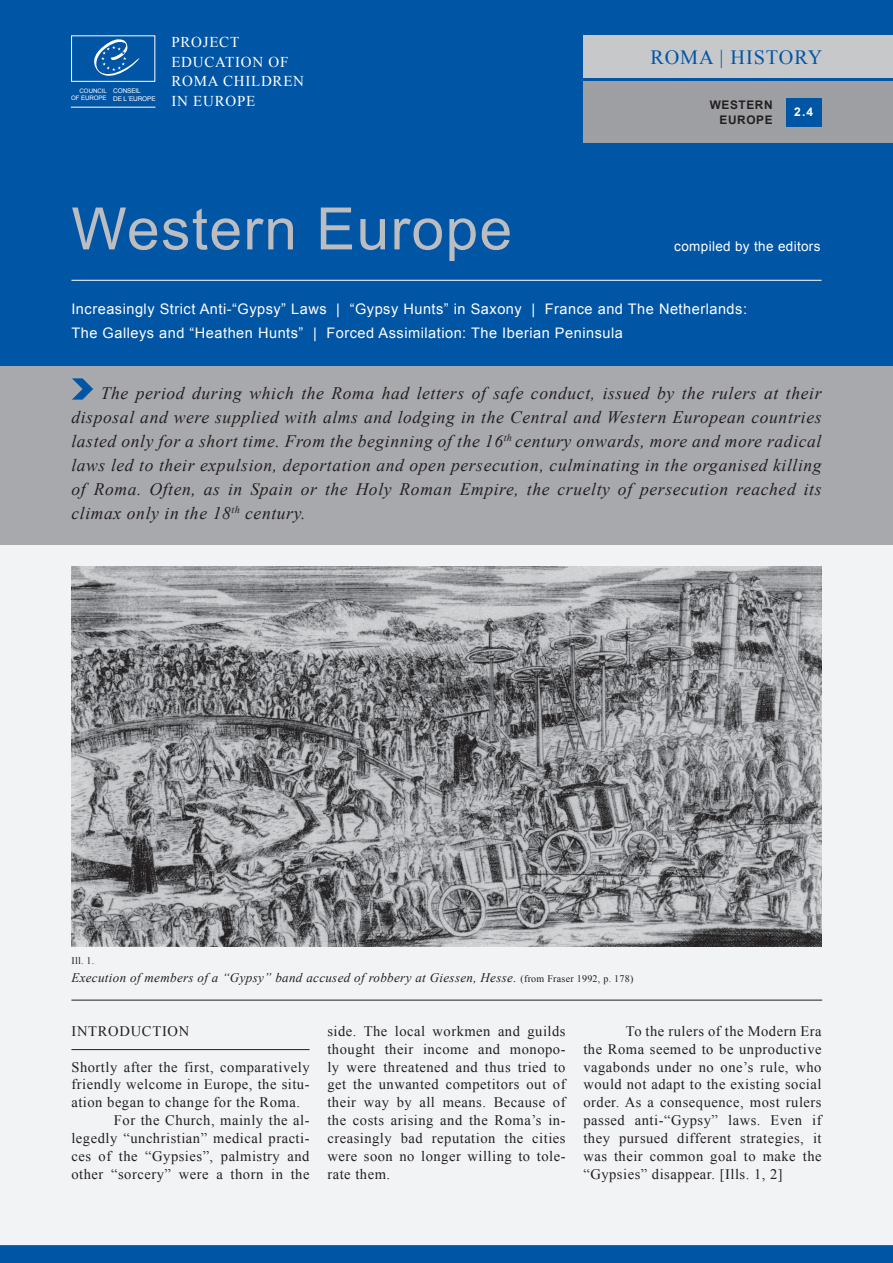
<style>
.page{position:relative;width:893px;height:1263px;background:#fff}
.page>*{position:absolute;margin:0;border:0;box-sizing:border-box;transform-origin:0 0}
.t1{font:58.5px "Arial";letter-spacing:.025em;color:#bcbdc0}
.t2{font:20.25px "Times New Roman";letter-spacing:.045em;color:#0155a5}
.t3{font:italic 17.55px/24px "Times New Roman";letter-spacing:.035em;color:#231f20;text-align:justify}
.t4{font:15px/19.5px "Times New Roman";letter-spacing:.05em;color:#fff}
.t5{font:14.55px/17.9px "Times New Roman";letter-spacing:.035em;color:#231f20;text-align:justify}
.t6{font:14.55px/24px "Arial";letter-spacing:.035em;color:#fff}
.t7{font:13.5px "Arial";letter-spacing:.025em;color:#fff}
.t8{font:italic 13.05px "Times New Roman";letter-spacing:.025em;color:#231f20}
.t9{font:700 12px "Arial";color:#fff}
.t10{font:700 11.85px/15px "Arial";letter-spacing:.05em;color:#231f20;text-align:right}
.t11{font:10.05px "Times New Roman";color:#231f20}
.t12{font:6.45px/7.6px "Arial";letter-spacing:-.025em;color:#fff}
.t13{font:6.15px/7.6px "Arial";letter-spacing:-.01em;color:#fff;text-align:right}
.s1{font-style:normal;font-size:10.05px}
</style>
<div class="page">
<div style="left:0;top:536px;width:893px;height:722px;background:#f2f3f4"></div>
<div style="left:0;top:0;width:893px;height:380px;background:#0155a5"></div>
<hr style="left:71px;top:107px;width:84px;height:1px;background:#fff">
<svg style="left:90px;top:39px;width:49px;height:43px"></svg>
<div style="left:583px;top:81px;width:310px;height:62px;background:#9d9fa2"></div>
<div style="left:583px;top:36px;width:310px;height:42px;background:#c7c8ca"></div>
<div style="left:786px;top:98px;width:35px;height:28px;background:#0155a5"></div>
<hr style="left:71px;top:1000px;width:751px;height:1px;background:#231f20">
<hr style="left:71px;top:1049px;width:239px;height:1px;background:#231f20">
<div style="left:0;top:1245px;width:893px;height:18px;background:#0155a5"></div>
<hr style="left:71px;top:280px;width:750px;height:1px;background:#fff">
<img style="left:71px;top:566px;width:750px;height:380px">
<div style="left:0;top:366px;width:893px;height:179px;background:#a8a9ad"></div>
<svg style="left:72px;top:378px;width:21px;height:22px"></svg>
<p class="t13" style="left:71px;top:87px;width:37px">Council of Europe</p>
<p class="t12" style="left:113px;top:87px;width:43px">Conseil<br>de l´Europe</p>
<p class="t4" style="left:171px;top:32px;width:134px">Project<br>Education of<br>Roma Children in Europe</p>
<h1 class="t1" style="left:71px;top:191px;width:442px">Western Europe</h1>
<h2 class="t2" style="left:650px;top:44px;width:173px">Roma | History</h2>
<p class="t9" style="left:794px;top:104px;width:21px">2.4</p>
<p class="t10" style="left:710px;top:98px;width:64px">WESTERN<br>EUROPE</p>
<p class="t7" style="left:674px;top:237px;width:148px">compiled by the editors</p>
<p class="t6" style="left:71px;top:298px;width:677px">I ncreasingly Strict Anti-“Gypsy” Laws | “Gypsy Hunts” in Saxony | France and The N etherlands:<br>The Galleys and “Heathen Hunts” | Forced Assimilation: The I berian Peninsula</p>
<p class="t3" style="left:71px;top:381px;width:752px;text-indent:29px">The period during which the Roma had letters of safe conduct, issued by the rulers at their disposal and were supplied with alms and lodging in the Central and Western European countries lasted only for a short time. From the beginning of the 16<sup>th</sup> century onwards, more and more radical laws led to their expulsion, deportation and open persecution, culminating in the organised killing of Roma. Often, as in Spain or the Holy Roman Empire, the cruelty of persecution reached its climax only in the 18<sup>th</sup> century.</p>
<p class="t11" style="left:71px;top:954px;width:25px">Ill. 1.</p>
<p class="t8" style="left:71px;top:969px;width:563px">Execution of members of a “Gypsy” band accused of robbery at Giessen, Hesse. <span class="s1">(from Fraser 1992, p. 178)</span></p>
<p class="t5" style="left:71px;top:1022px;width:119px">Introduction</p>
<p class="t5" style="left:71px;top:1057px;width:240px">Shortly after the first, comparatively</p>
<p class="t5" style="left:71px;top:1075px;width:240px">friendly welcome in Europe, the situ-</p>
<p class="t5" style="left:71px;top:1093px;width:230px">ation began to change for the Roma.</p>
<p class="t5" style="left:114px;top:1111px;width:197px">For the Church, mainly the al-</p>
<p class="t5" style="left:71px;top:1129px;width:240px">legedly “unchristian” medical practi-</p>
<p class="t5" style="left:71px;top:1147px;width:240px">ces of the “Gypsies”, palmistry and</p>
<p class="t5" style="left:71px;top:1165px;width:240px">other “sorcery” were a thorn in the</p>
<p class="t5" style="left:327px;top:1022px;width:241px">side. The local workmen and guilds thought their income and monopo&shy;ly were threatened and thus tried to get the unwanted competitors out of their way by all means. Because of the costs arising and the Roma’s in&shy;creasingly bad reputation the cities were soon no longer willing to tole&shy;rate them.</p>
<p class="t5" style="left:583px;top:1022px;width:241px;text-indent:43px">To the rulers of the Modern Era the Roma seemed to be unproductive vagabonds under no one’s rule, who would not adapt to the existing social order. As a consequence, most rulers passed anti-“Gypsy” laws. Even if they pursued different strategies, it was their common goal to make the “Gypsies” disappear. [Ills. 1, 2]</p>
</div>
